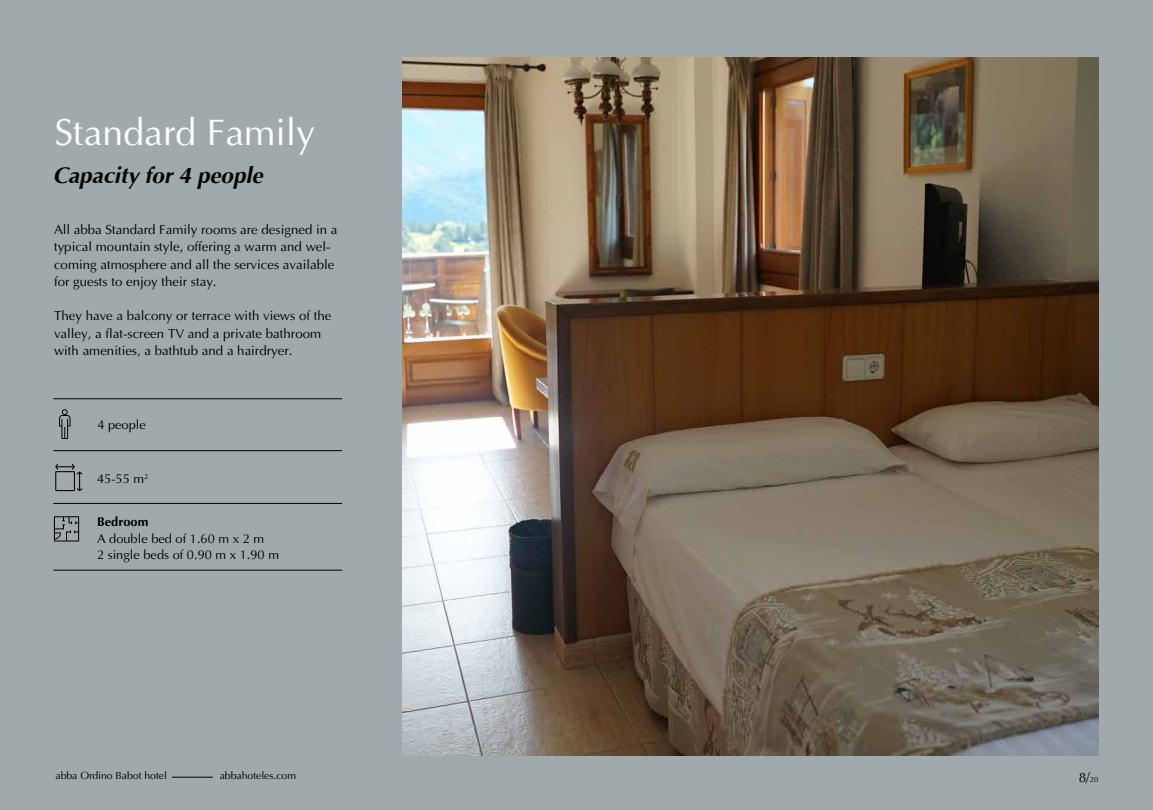
<style>
.page{position:relative;width:1153px;height:810px;background:#a0aaad}
.page>*{position:absolute;margin:0;border:0;box-sizing:border-box;transform-origin:0 0}
.t1{font:37.5px "Ottawa Plain";color:#fff}
.t2{font:italic 700 22.5px "Ottawa";letter-spacing:-.005em;color:#000}
.t3{font:13.5px "Ottawa Plain";color:#000}
.t4{font:13.27px/17.2px "Ottawa Plain";color:#000}
.t5{font:12.83px/15.4px "Ottawa Plain";color:#000}
.t6{font:700 12.83px "Ottawa";color:#000}
.t7{font:10.5px "Ottawa Plain";letter-spacing:-.005em;color:#000}
.s1{font-size:7.5px}
</style>
<div class="page">
<hr style="left:53px;top:570px;width:289px;height:1px;background:#000">
<hr style="left:53px;top:503px;width:289px;height:1px;background:#000">
<hr style="left:53px;top:399px;width:289px;height:1px;background:#000">
<hr style="left:53px;top:450px;width:289px;height:1px;background:#000">
<svg style="left:59px;top:409px;width:11px;height:30px"></svg>
<svg style="left:55px;top:464px;width:28px;height:27px"></svg>
<svg style="left:54px;top:516px;width:25px;height:26px"></svg>
<img style="left:403px;top:57px;width:695px;height:699px">
<hr style="left:172px;top:777px;width:41px;height:1px;background:#000">
<h1 class="t1" style="left:55px;top:111px;width:262px">Standard Family</h1>
<h2 class="t2" style="left:53px;top:161px;width:211px">Capacity for 4 people</h2>
<p class="t4" style="left:54px;top:221px;width:285px">All abba Standard Family rooms are designed in a typical mountain style, offering a warm and wel&shy;coming atmosphere and all the services available for guests to enjoy their stay.</p>
<p class="t4" style="left:54px;top:307px;width:279px">They have a balcony or terrace with views of the valley, a flat-screen TV and a private bathroom with amenities, a bathtub and a hairdryer.</p>
<p class="t5" style="left:97px;top:417px;width:50px">4 people</p>
<p class="t5" style="left:97px;top:471px;width:53px">45-55 m<sup>2</sup></p>
<p class="t6" style="left:97px;top:514px;width:53px">Bedroom</p>
<p class="t5" style="left:97px;top:531px;width:183px">A double bed of 1.60 m x 2 m<br>2 single beds of 0.90 m x 1.90 m</p>
<p class="t7" style="left:56px;top:770px;width:113px">abba Ordino Babot hotel</p>
<p class="t7" style="left:220px;top:770px;width:78px">abbahoteles.com</p>
<p class="t3" style="left:1079px;top:769px;width:21px">8/<span class="s1">20</span></p>
</div>
